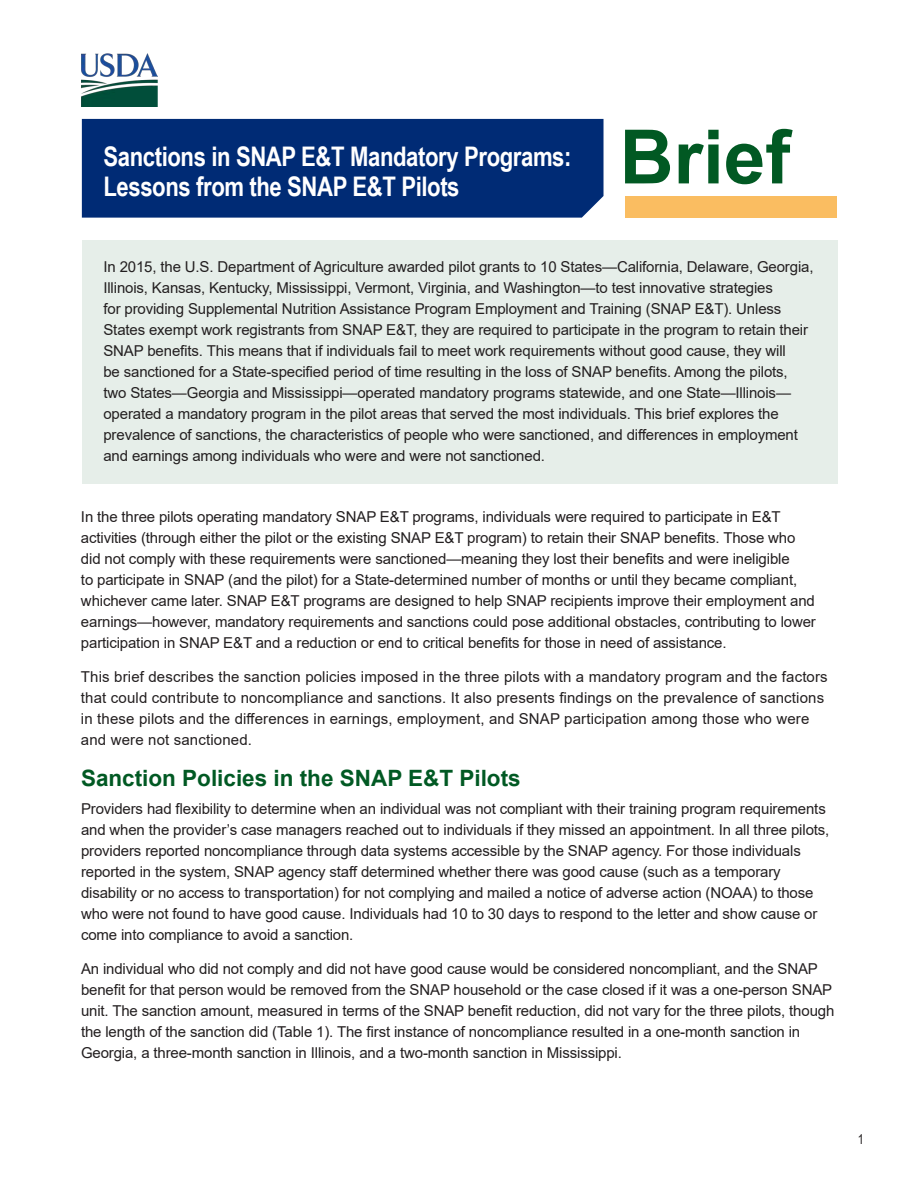
<style>
.page{position:relative;width:918px;height:1188px;background:#fff}
.page>*{position:absolute;margin:0;border:0;box-sizing:border-box;transform-origin:0 0}
.t1{font:700 75px "Arial";color:#015923}
.t2{font:700 27px/30px "Arial Narrow";letter-spacing:-.015em;color:#fff}
.t3{font:700 22.5px "Arial";color:#015923}
.t4{font:15px/21px "Arial";letter-spacing:-.01em;color:#231f20}
.t5{font:15px/21px "Arial";letter-spacing:.01em;color:#231f20}
.t6{font:13.5px "Arial Narrow";color:#231f20}
</style>
<div class="page">
<img style="left:81px;top:53px;width:77px;height:53px">
<div style="left:82px;top:119px;width:522px;height:99px;background:#002b75"></div>
<div style="left:625px;top:196px;width:212px;height:22px;background:#fabd61"></div>
<div style="left:82px;top:240px;width:755px;height:244px;background:#e6eee9"></div>
<h1 class="t2" style="left:103px;top:140px;width:470px">Sanctions in SNAP E&amp;T Mandatory Programs:<br>Lessons from the SNAP E&amp;T Pilots</h1>
<h1 class="t1" style="left:620px;top:104px;width:172px">Brief</h1>
<p class="t4" style="left:103px;top:257px;width:712px">In 2015, the U.S. Department of Agriculture awarded pilot grants to 10 States—California, Delaware, Georgia, Illinois, Kansas, Kentucky, Mississippi, Vermont, Virginia, and Washington—to test innovative strategies<br>for providing Supplemental Nutrition Assistance Program Employment and Training (SNAP E&amp;T). Unless States exempt work registrants from SNAP E&amp;T, they are required to participate in the program to retain their SNAP benefits. This means that if individuals fail to meet work requirements without good cause, they will<br>be sanctioned for a State-specified period of time resulting in the loss of SNAP benefits. Among the pilots, two States—Georgia and Mississippi—operated mandatory programs statewide, and one State—Illinois— operated a mandatory program in the pilot areas that served the most individuals. This brief explores the prevalence of sanctions, the characteristics of people who were sanctioned, and differences in employment and earnings among individuals who were and were not sanctioned.</p>
<p class="t4" style="left:81px;top:506px;width:736px">In the three pilots operating mandatory SNAP E&amp;T programs, individuals were required to participate in E&amp;T activities (through either the pilot or the existing SNAP E&amp;T program) to retain their SNAP benefits. Those who did not comply with these requirements were sanctioned—meaning they lost their benefits and were ineligible<br>to participate in SNAP (and the pilot) for a State-determined number of months or until they became compliant, whichever came later. SNAP E&amp;T programs are designed to help SNAP recipients improve their employment and earnings—however, mandatory requirements and sanctions could pose additional obstacles, contributing to lower participation in SNAP E&amp;T and a reduction or end to critical benefits for those in need of assistance.</p>
<p class="t5" style="left:81px;top:666px;width:748px">This brief describes the sanction policies imposed in the three pilots with a mandatory program and the factors that could contribute to noncompliance and sanctions. It also presents findings on the prevalence of sanctions in these pilots and the differences in earnings, employment, and SNAP participation among those who were and were not sanctioned.</p>
<h2 class="t3" style="left:81px;top:762px;width:441px">Sanction Policies in the SNAP E&amp;T Pilots</h2>
<p class="t4" style="left:81px;top:798px;width:750px">Providers had flexibility to determine when an individual was not compliant with their training program requirements and when the provider’s case managers reached out to individuals if they missed an appointment. In all three pilots, providers reported noncompliance through data systems accessible by the SNAP agency. For those individuals reported in the system, SNAP agency staff determined whether there was good cause (such as a temporary disability or no access to transportation) for not complying and mailed a notice of adverse action (NOAA) to those who were not found to have good cause. Individuals had 10 to 30 days to respond to the letter and show cause or come into compliance to avoid a sanction.</p>
<p class="t4" style="left:81px;top:958px;width:755px">An individual who did not comply and did not have good cause would be considered noncompliant, and the SNAP benefit for that person would be removed from the SNAP household or the case closed if it was a one-person SNAP unit. The sanction amount, measured in terms of the SNAP benefit reduction, did not vary for the three pilots, though the length of the sanction did (Table 1). The first instance of noncompliance resulted in a one-month sanction in Georgia, a three-month sanction in Illinois, and a two-month sanction in Mississippi.</p>
<p class="t6" style="left:858px;top:1129px;width:8px">1</p>
</div>
